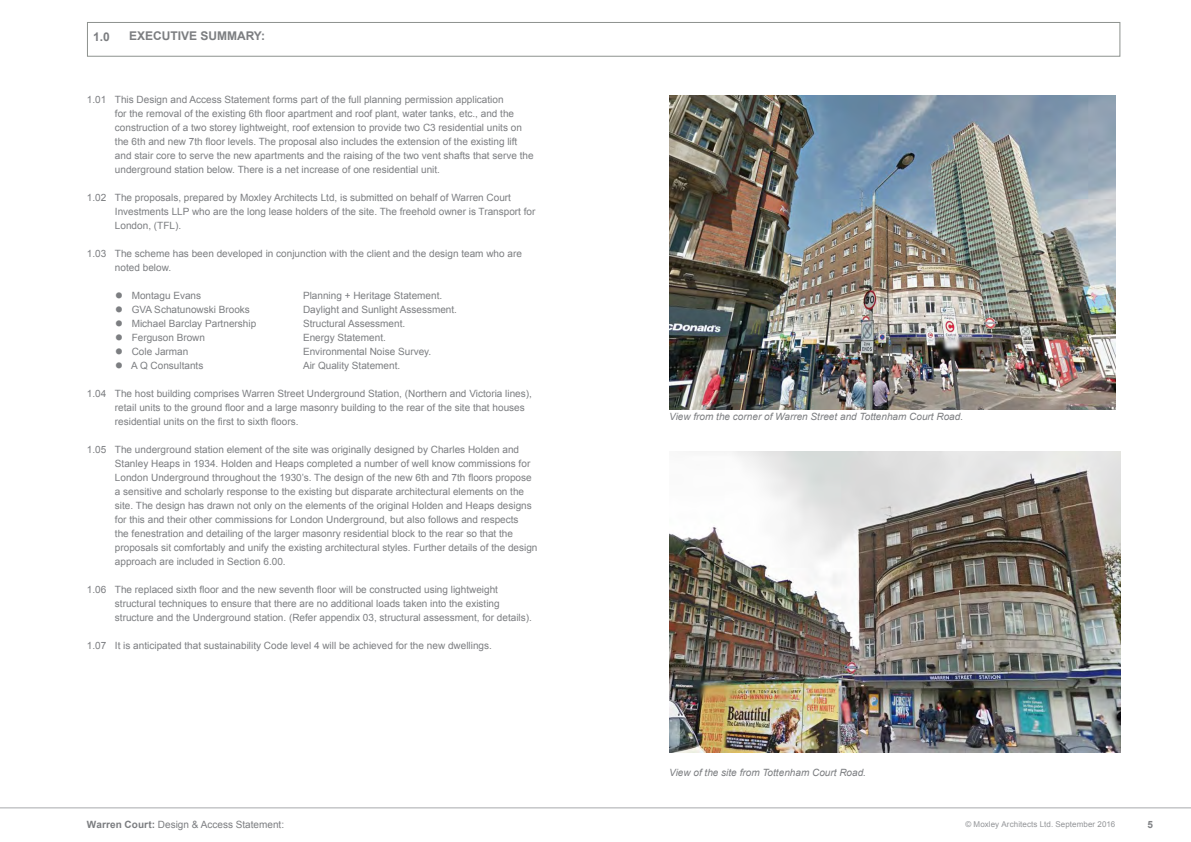
<style>
.page{position:relative;width:1191px;height:842px;background:#fff}
.page>*{position:absolute;margin:0;border:0;box-sizing:border-box;transform-origin:0 0}
.t1{font:700 12px "Arial";color:#7c7e81}
.t2{font:10px/14px "Arial";color:#7c7e81}
.t3{font:italic 10px "Arial";color:#7c7e81}
.t4{font:700 10px "Arial";color:#808285}
.t5{font:8px "Arial";letter-spacing:.01em;color:#939598}
.s1{font-size:24px}
.s2{font-weight:700}
</style>
<div class="page">
<hr style="left:0;top:807px;width:1191px;height:1px;background:#a7a9ac">
<div style="left:87px;top:22px;width:1033px;height:35px;border:1px solid #8d928e"></div>
<img style="left:669px;top:95px;width:446px;height:314px">
<img style="left:669px;top:451px;width:451px;height:301px">
<p class="t1" style="left:93px;top:29px;width:18px">1.0</p>
<p class="t1" style="left:129px;top:28px;width:138px">EXECUTIVE SUMMARY:</p>
<p class="t2" style="left:115px;top:92px;width:420px;text-indent:-28px">1.01 This Design and Access Statement forms part of the full planning permission application<br>for the removal of the existing 6th floor apartment and roof plant, water tanks, etc., and the construction of a two storey lightweight, roof extension to provide two C3 residential units on the 6th and new 7th floor levels. The proposal also includes the extension of the existing lift and stair core to serve the new apartments and the raising of the two vent shafts that serve the underground station below. There is a net increase of one residential unit.</p>
<p class="t2" style="left:115px;top:190px;width:422px;text-indent:-28px">1.02 The proposals, prepared by Moxley Architects Ltd, is submitted on behalf of Warren Court<br>Investments LLP who are the long lease holders of the site. The freehold owner is Transport for<br>London, (TFL).</p>
<p class="t2" style="left:115px;top:246px;width:408px;text-indent:-28px">1.03 The scheme has been developed in conjunction with the client and the design team who are noted below.</p>
<p class="t2" style="left:115px;top:288px;width:88px"><span class="s1">•</span> Montagu Evans</p>
<p class="t2" style="left:303px;top:288px;width:141px">Planning + Heritage Statement.</p>
<p class="t2" style="left:115px;top:302px;width:136px"><span class="s1">•</span> GVA Schatunowski Brooks</p>
<p class="t2" style="left:303px;top:302px;width:155px">Daylight and Sunlight Assessment.</p>
<p class="t2" style="left:115px;top:316px;width:160px"><span class="s1">•</span> Michael Barclay Partnership S</p>
<p class="t2" style="left:310px;top:316px;width:97px">tructural Assessment.</p>
<p class="t2" style="left:115px;top:330px;width:92px"><span class="s1">•</span> Ferguson Brown</p>
<p class="t2" style="left:303px;top:330px;width:84px">Energy Statement.</p>
<p class="t2" style="left:115px;top:344px;width:75px"><span class="s1">•</span> Cole Jarman</p>
<p class="t2" style="left:303px;top:344px;width:130px">Environmental Noise Survey.</p>
<p class="t2" style="left:115px;top:358px;width:90px"><span class="s1">•</span> A Q Consultants</p>
<p class="t2" style="left:303px;top:358px;width:99px">Air Quality Statement.</p>
<p class="t2" style="left:115px;top:386px;width:418px;text-indent:-28px">1.04 The host building comprises Warren Street Underground Station, (Northern and Victoria lines), retail units to the ground floor and a large masonry building to the rear of the site that houses residential units on the first to sixth floors.</p>
<p class="t2" style="left:115px;top:442px;width:424px;text-indent:-28px">1.05 The underground station element of the site was originally designed by Charles Holden and Stanley Heaps in 1934. Holden and Heaps completed a number of well know commissions for London Underground throughout the 1930’s. The design of the new 6th and 7th floors propose a sensitive and scholarly response to the existing but disparate architectural elements on the site. The design has drawn not only on the elements of the original Holden and Heaps designs for this and their other commissions for London Underground, but also follows and respects<br>the fenestration and detailing of the larger masonry residential block to the rear so that the proposals sit comfortably and unify the existing architectural styles. Further details of the design approach are included in Section 6.00.</p>
<p class="t2" style="left:115px;top:582px;width:418px;text-indent:-28px">1.06 The replaced sixth floor and the new seventh floor will be constructed using lightweight structural techniques to ensure that there are no additional loads taken into the existing structure and the Underground station. (Refer appendix 03, structural assessment, for details).</p>
<p class="t2" style="left:87px;top:638px;width:406px">1.07 It is anticipated that sustainability Code level 4 will be achieved for the new dwellings.</p>
<p class="t3" style="left:669px;top:410px;width:295px">View from the corner of Warren Street and Tottenham Court Road.</p>
<p class="t3" style="left:669px;top:766px;width:198px">View of the site from Tottenham Court Road.</p>
<p class="t2" style="left:87px;top:817px;width:199px"><span class="s2">Warren Court:</span> Design &amp; Access Statement:</p>
<p class="t5" style="left:965px;top:819px;width:151px">© Moxley Architects Ltd. September 2016</p>
<p class="t4" style="left:1147px;top:817px;width:7px">5</p>
</div>
